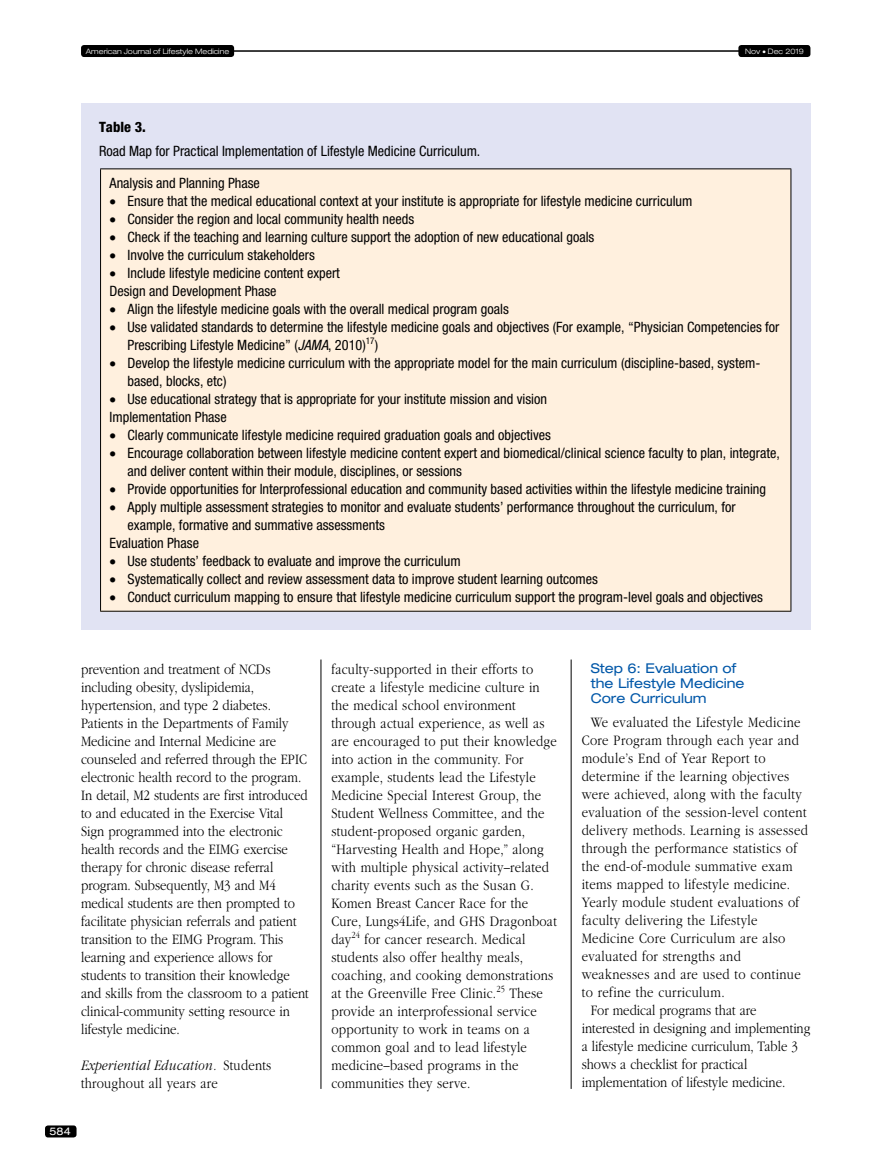
<style>
.page{position:relative;width:878px;height:1175px;background:#fff}
.page>*{position:absolute;margin:0;border:0;box-sizing:border-box;transform-origin:0 0}
.t1{font:300 15px/18px "ITC Garamond Std";letter-spacing:.02em;color:#000;scale:.85 1}
.t2{font:300 15px/18px "ITC Garamond Std";color:#000;scale:.85 1}
.t3{font:condensed 14.25px/18px "Helvetica Neue LT Std";color:#000}
.t4{font:800 condensed 14.25px "Helvetica Neue LT Std";color:#000}
.t5{font:expanded 13.5px/15px "Helvetica Neue LT Std";color:#0057a8}
.t6{font:expanded 10.5px "Helvetica Neue LT Std";color:#fff}
.t7{font:300 9.75px "ITC Garamond Std";color:#000;scale:.85 1}
.t8{font:300 expanded 7.5px "Helvetica Neue LT Std";color:#fff}
.s1{font-style:italic}
</style>
<div class="page">
<div style="left:45px;top:1125px;width:31px;height:12px;background:#000;border-radius:3px"></div>
<div style="left:81px;top:45px;width:153px;height:12px;background:#000;border-radius:3px"></div>
<hr style="left:232px;top:50px;width:516px;height:2px;background:#000">
<div style="left:738px;top:45px;width:72px;height:12px;background:#000;border-radius:3px"></div>
<hr style="left:570px;top:659px;width:1px;height:429px;background:#000">
<hr style="left:320px;top:659px;width:1px;height:429px;background:#000">
<div style="left:81px;top:104px;width:729px;height:525px;background:#e1e3f3"></div>
<div style="left:100px;top:169px;width:690px;height:442px;background:#fff0de"></div>
<hr style="left:100px;top:168px;width:691px;height:1px;background:#000">
<hr style="left:100px;top:169px;width:1px;height:442px;background:#000">
<hr style="left:790px;top:169px;width:1px;height:442px;background:#000">
<hr style="left:100px;top:611px;width:691px;height:1px;background:#000">
<p class="t8" style="left:86px;top:47px;width:145px">American Journal of Lifestyle Medicine</p>
<p class="t8" style="left:745px;top:47px;width:60px">Nov • Dec 2019</p>
<p class="t4" style="left:99px;top:118px;width:48px">Table 3.</p>
<p class="t3" style="left:99px;top:142px;width:383px">Road Map for Practical Implementation of Lifestyle Medicine Curriculum.</p>
<p class="t3" style="left:110px;top:174px;width:152px">Analysis and Planning Phase</p>
<p class="t3" style="left:110px;top:192px;width:584px">• Ensure that the medical educational context at your institute is appropriate for lifestyle medicine curriculum</p>
<p class="t3" style="left:110px;top:210px;width:306px">• Consider the region and local community health needs</p>
<p class="t3" style="left:110px;top:228px;width:486px">• Check if the teaching and learning culture support the adoption of new educational goals</p>
<p class="t3" style="left:110px;top:246px;width:207px">• Involve the curriculum stakeholders</p>
<p class="t3" style="left:110px;top:264px;width:232px">• Include lifestyle medicine content expert<br>Design and Development Phase</p>
<p class="t3" style="left:110px;top:300px;width:401px">• Align the lifestyle medicine goals with the overall medical program goals</p>
<p class="t3" style="left:127px;top:318px;width:653px;text-indent:-18px">• Use validated standards to determine the lifestyle medicine goals and objectives (For example, “Physician Competencies for<br>Prescribing Lifestyle Medicine” (<span class="s1">JAMA</span>, 2010)<sup>17</sup>)</p>
<p class="t3" style="left:127px;top:354px;width:634px;text-indent:-18px">• Develop the lifestyle medicine curriculum with the appropriate model for the main curriculum (discipline-based, system&shy;based, blocks, etc)</p>
<p class="t3" style="left:109px;top:390px;width:439px">• Use educational strategy that is appropriate for your institute mission and vision<br>Implementation Phase</p>
<p class="t3" style="left:109px;top:426px;width:443px">• Clearly communicate lifestyle medicine required graduation goals and objectives</p>
<p class="t3" style="left:127px;top:444px;width:653px;text-indent:-18px">• Encourage collaboration between lifestyle medicine content expert and biomedical/clinical science faculty to plan, integrate, and deliver content within their module, disciplines, or sessions</p>
<p class="t3" style="left:109px;top:480px;width:658px">• Provide opportunities for Interprofessional education and community based activities within the lifestyle medicine training</p>
<p class="t3" style="left:109px;top:498px;width:627px">• Apply multiple assessment strategies to monitor and evaluate students’ performance throughout the curriculum, for</p>
<p class="t3" style="left:127px;top:516px;width:259px">example, formative and summative assessments</p>
<p class="t3" style="left:109px;top:534px;width:91px">Evaluation Phase</p>
<p class="t3" style="left:109px;top:552px;width:353px">• Use students’ feedback to evaluate and improve the curriculum</p>
<p class="t3" style="left:109px;top:570px;width:490px">• Systematically collect and review assessment data to improve student learning outcomes</p>
<p class="t3" style="left:109px;top:588px;width:655px">• Conduct curriculum mapping to ensure that lifestyle medicine curriculum support the program-level goals and objectives</p>
<p class="t2" style="left:81px;top:660px;width:269px">prevention and treatment of NCDs including obesity, dyslipidemia, hypertension, and type 2 diabetes.<br>Patients in the Departments of Family Medicine and Internal Medicine are counseled and referred through the EPIC electronic health record to the program.<br>In detail, M2 students are first introduced to and educated in the Exercise Vital Sign programmed into the electronic health records and the EIMG exercise therapy for chronic disease referral program. Subsequently, M3 and M4 medical students are then prompted to facilitate physician referrals and patient transition to the EIMG Program. This learning and experience allows for students to transition their knowledge and skills from the classroom to a patient clinical-community setting resource in lifestyle medicine.</p>
<p class="t1" style="left:81px;top:1056px;width:225px"><span class="s1">Experiential Education.</span> Students throughout all years are</p>
<p class="t6" style="left:49px;top:1125px;width:23px">584</p>
<p class="t1" style="left:331px;top:660px;width:267px">faculty-supported in their efforts to create a lifestyle medicine culture in the medical school environment through actual experience, as well as are encouraged to put their knowledge into action in the community. For example, students lead the Lifestyle Medicine Special Interest Group, the Student Wellness Committee, and the student-proposed organic garden, “Harvesting Health and Hope,” along with multiple physical activity–related charity events such as the Susan G.<br>Komen Breast Cancer Race for the Cure, Lungs4Life, and GHS Dragonboat day</p>
<p class="t7" style="left:351px;top:929px;width:11px">24</p>
<p class="t1" style="left:331px;top:930px;width:262px;text-indent:33px">for cancer research. Medical students also offer healthy meals, coaching, and cooking demonstrations at the Greenville Free Clinic.</p>
<p class="t7" style="left:496px;top:983px;width:11px">25</p>
<p class="t1" style="left:331px;top:984px;width:250px;text-indent:178px">These provide an interprofessional service opportunity to work in teams on a common goal and to lead lifestyle medicine–based programs in the communities they serve.</p>
<p class="t5" style="left:590px;top:660px;width:155px">Step 6: Evaluation of the Lifestyle Medicine<br>Core Curriculum</p>
<p class="t1" style="left:590px;top:713px;width:248px">We evaluated the Lifestyle Medicine</p>
<p class="t1" style="left:581px;top:731px;width:257px">Core Program through each year and</p>
<p class="t1" style="left:581px;top:749px;width:218px">module’s End of Year Report to</p>
<p class="t1" style="left:581px;top:767px;width:246px">determine if the learning objectives</p>
<p class="t1" style="left:581px;top:785px;width:260px">were achieved, along with the faculty</p>
<p class="t1" style="left:581px;top:803px;width:266px">evaluation of the session-level content</p>
<p class="t1" style="left:581px;top:821px;width:267px">delivery methods. Learning is assessed</p>
<p class="t1" style="left:581px;top:839px;width:255px">through the performance statistics of</p>
<p class="t1" style="left:581px;top:857px;width:249px">the end-of-module summative exam</p>
<p class="t1" style="left:581px;top:875px;width:247px">items mapped to lifestyle medicine.</p>
<p class="t1" style="left:581px;top:893px;width:258px">Yearly module student evaluations of</p>
<p class="t1" style="left:581px;top:911px;width:208px">faculty delivering the Lifestyle</p>
<p class="t1" style="left:581px;top:929px;width:241px">Medicine Core Curriculum are also</p>
<p class="t1" style="left:581px;top:947px;width:189px">evaluated for strengths and</p>
<p class="t1" style="left:581px;top:965px;width:259px">weaknesses and are used to continue</p>
<p class="t1" style="left:581px;top:983px;width:170px">to refine the curriculum.</p>
<p class="t2" style="left:590px;top:1001px;width:197px">For medical programs that are</p>
<p class="t2" style="left:581px;top:1019px;width:270px">interested in designing and implementing</p>
<p class="t2" style="left:581px;top:1037px;width:256px">a lifestyle medicine curriculum, Table 3</p>
<p class="t2" style="left:581px;top:1055px;width:196px">shows a checklist for practical</p>
<p class="t2" style="left:581px;top:1073px;width:241px">implementation of lifestyle medicine.</p>
</div>
